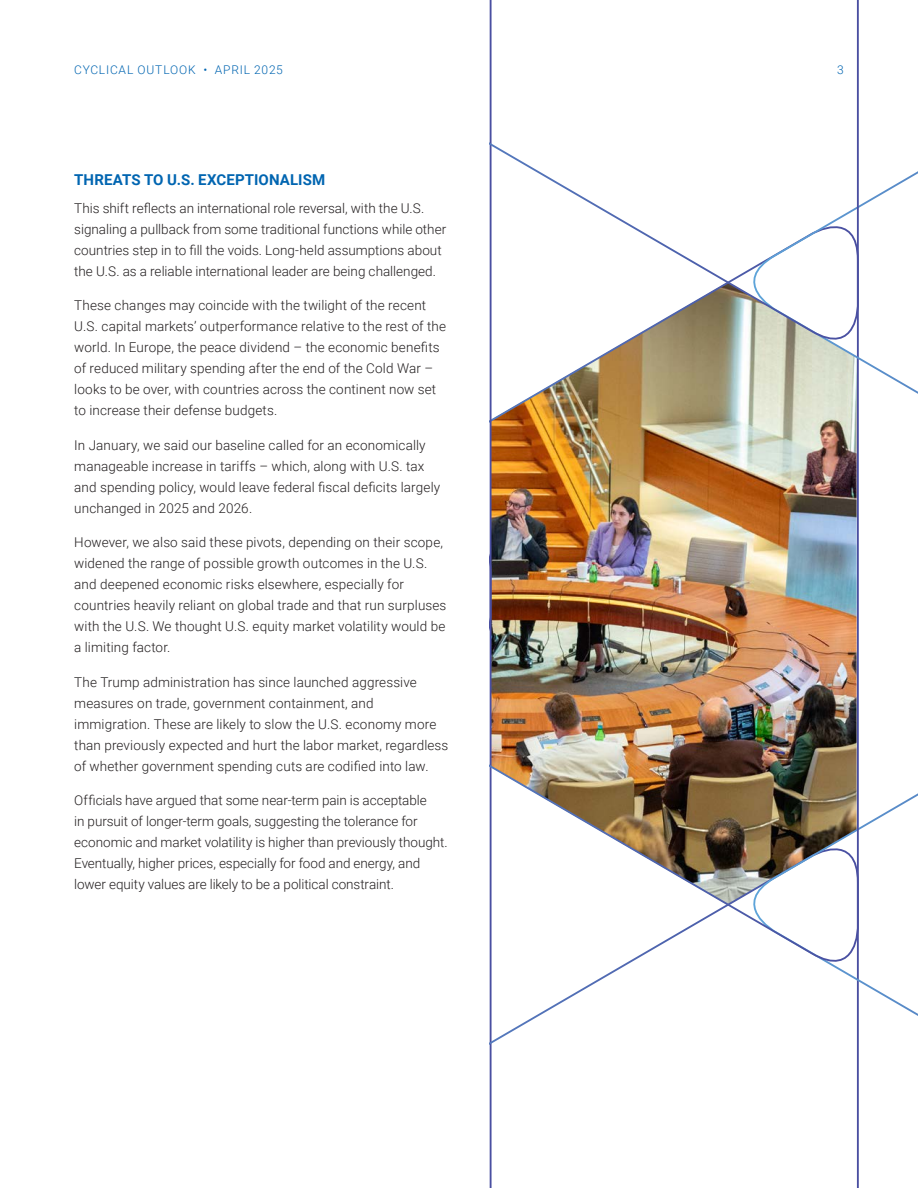
<style>
.page{position:relative;width:918px;height:1188px;background:#fff}
.page>*{position:absolute;margin:0;border:0;box-sizing:border-box;transform-origin:0 0}
.Subhead_Rob_B_10_14{font:700 15px "Roboto";letter-spacing:.005em;color:#0165b1}
.Body_Copy_Rob_L_9_14{font:300 13.5px/21px "Roboto";letter-spacing:.005em;color:#231f20}
.t1{font:300 12px "Roboto";letter-spacing:.065em;color:#0165b1}
</style>
<div class="page">
<svg style="left:856px;top:793px;width:62px;height:395px"></svg>
<img style="left:492px;top:358px;width:368px;height:622px">
<svg style="left:490px;top:358px;width:2px;height:830px;background:#6767a3"></svg>
<img style="left:729px;top:171px;width:189px;height:498px">
<svg style="left:490px;top:0;width:370px;height:358px"></svg>
<p class="t1" style="left:74px;top:61px;width:210px">CYCLICAL OUTLOOK • APRIL 2025</p>
<p class="t1" style="left:837px;top:61px;width:8px">3</p>
<p class="Subhead_Rob_B_10_14" style="left:74px;top:169px;width:252px">THREATS TO U.S. EXCEPTIONALISM</p>
<p class="Body_Copy_Rob_L_9_14" style="left:74px;top:197px;width:374px">This shift reflects an international role reversal, with the U.S. signaling a pullback from some traditional functions while other countries step in to fill the voids. Long-held assumptions about the U.S. as a reliable international leader are being challenged.</p>
<p class="Body_Copy_Rob_L_9_14" style="left:74px;top:294px;width:373px">These changes may coincide with the twilight of the recent U.S. capital markets’ outperformance relative to the rest of the world. In Europe, the peace dividend – the economic benefits of reduced military spending after the end of the Cold War – looks to be over, with countries across the continent now set to increase their defense budgets.</p>
<p class="Body_Copy_Rob_L_9_14" style="left:74px;top:434px;width:368px">In January, we said our baseline called for an economically manageable increase in tariffs – which, along with U.S. tax and spending policy, would leave federal fiscal deficits largely unchanged in 2025 and 2026.</p>
<p class="Body_Copy_Rob_L_9_14" style="left:74px;top:531px;width:374px">However, we also said these pivots, depending on their scope, widened the range of possible growth outcomes in the U.S. and deepened economic risks elsewhere, especially for countries heavily reliant on global trade and that run surpluses with the U.S. We thought U.S. equity market volatility would be a limiting factor.</p>
<p class="Body_Copy_Rob_L_9_14" style="left:74px;top:671px;width:376px">The Trump administration has since launched aggressive measures on trade, government containment, and immigration. These are likely to slow the U.S. economy more than previously expected and hurt the labor market, regardless of whether government spending cuts are codified into law.</p>
<p class="Body_Copy_Rob_L_9_14" style="left:74px;top:789px;width:375px">Officials have argued that some near-term pain is acceptable<br>in pursuit of longer-term goals, suggesting the tolerance for economic and market volatility is higher than previously thought.<br>Eventually, higher prices, especially for food and energy, and lower equity values are likely to be a political constraint.</p>
</div>
